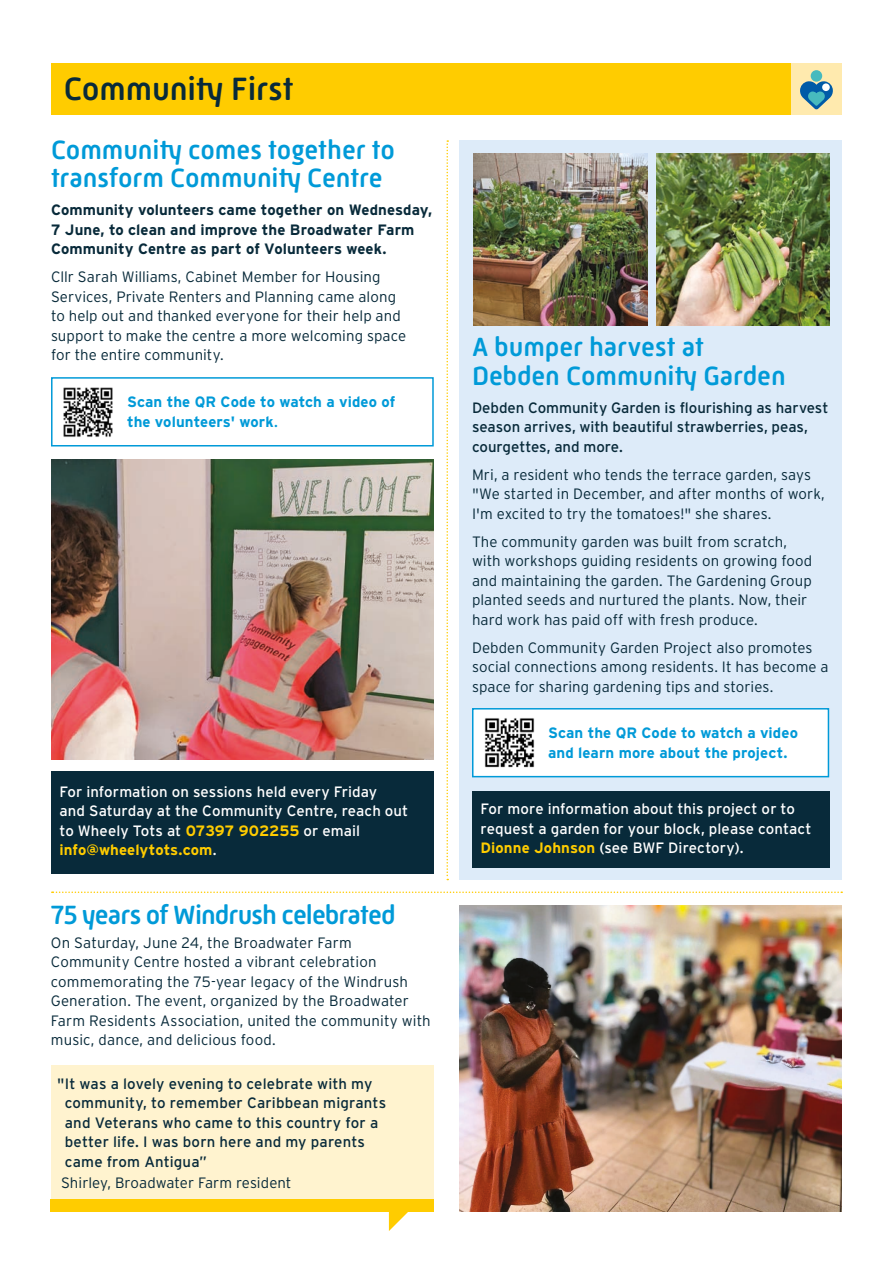
<style>
.page{position:relative;width:893px;height:1263px;background:#fff}
.page>*{position:absolute;margin:0;border:0;box-sizing:border-box;transform-origin:0 0}
.t1{font:500 33px "Mic 32 New Rounded";letter-spacing:-.005em;color:#082a3a}
.t2{font:500 27px/28.5px "Mic 32 New Rounded";letter-spacing:-.005em;color:#009ad8}
.t3{font:500 27px "Mic 32 New Rounded";letter-spacing:-.03em;color:#009ad8}
.t4{font:300 15px/19.5px "Interstate";letter-spacing:.005em;color:#082a3a}
.t5{font:15px/19.5px "Interstate";color:#082a3a}
.t6{font:15px/19.5px "Interstate";letter-spacing:.005em;color:#fff}
.t7{font:700 15px/19.5px "Interstate";letter-spacing:.005em;color:#082a3a}
.t8{font:700 15px/19.5px "Interstate";letter-spacing:.005em;color:#009ad8}
.s1{font-weight:400}
.s2{font-weight:700;color:#fc0}
</style>
<div class="page">
<div style="left:791px;top:64px;width:51px;height:51px;background:#ffeaae"></div>
<svg style="left:389px;top:1212px;width:19px;height:19px"></svg>
<div style="left:51px;top:1199px;width:383px;height:13px;background:#fc0"></div>
<div style="left:51px;top:1065px;width:383px;height:134px;background:#fff3cf"></div>
<img style="left:51px;top:459px;width:383px;height:300px">
<div style="left:459px;top:140px;width:383px;height:740px;background:#ddebf9"></div>
<div style="left:472px;top:791px;width:357px;height:76px;background:#082a3a"></div>
<div style="left:51px;top:64px;width:740px;height:51px;background:#fc0"></div>
<svg style="left:446px;top:140px;width:2px;height:740px"></svg>
<svg style="left:52px;top:891px;width:790px;height:2px"></svg>
<svg style="left:800px;top:81px;width:33px;height:28px"></svg>
<div style="left:811px;top:70px;width:11px;height:12px;background:#47babe;border-radius:50%"></div>
<div style="left:822px;top:83px;width:8px;height:8px;background:#fff;border-radius:50%"></div>
<img style="left:473px;top:153px;width:174px;height:172px">
<img style="left:657px;top:153px;width:172px;height:172px">
<div style="left:51px;top:377px;width:383px;height:69px;border:2px solid #009ad8"></div>
<img style="left:63px;top:387px;width:50px;height:50px">
<div style="left:51px;top:772px;width:383px;height:102px;background:#082a3a"></div>
<div style="left:472px;top:708px;width:357px;height:69px;background:#fff;border:2px solid #009ad8"></div>
<img style="left:484px;top:718px;width:51px;height:50px">
<img style="left:459px;top:906px;width:383px;height:306px">
<h1 class="t1" style="left:64px;top:70px;width:231px">Community First</h1>
<h2 class="t2" style="left:51px;top:135px;width:346px">Community comes together to transform Community Centre</h2>
<p class="t7" style="left:51px;top:200px;width:383px">Community volunteers came together on Wednesday,<br>7 June, to clean and improve the Broadwater Farm<br>Community Centre as part of Volunteers week.</p>
<p class="t4" style="left:51px;top:267px;width:357px">Cllr Sarah Williams, Cabinet Member for Housing Services, Private Renters and Planning came along to help out and thanked everyone for their help and support to make the centre a more welcoming space for the entire community.</p>
<p class="t8" style="left:127px;top:392px;width:270px">Scan the QR Code to watch a video of the volunteers' work<span class="s1">.</span></p>
<p class="t6" style="left:60px;top:781px;width:350px">For information on sessions held every Friday<br>and Saturday at the Community Centre, reach out to Wheely Tots at <span class="s2">07397 902255</span> or email <span class="s2">info@wheelytots.com</span>.</p>
<h2 class="t3" style="left:51px;top:899px;width:346px">75 years of Windrush celebrated</h2>
<p class="t4" style="left:51px;top:933px;width:381px">On Saturday, June 24, the Broadwater Farm Community Centre hosted a vibrant celebration commemorating the 75-year legacy of the Windrush Generation. The event, organized by the Broadwater Farm Residents Association, united the community with music, dance, and delicious food.</p>
<p class="t5" style="left:65px;top:1073px;width:323px;text-indent:-8px">"It was a lovely evening to celebrate with my community, to remember Caribbean migrants and Veterans who came to this country for a better life. I was born here and my parents came from Antigua”</p>
<p class="t4" style="left:61px;top:1173px;width:232px">Shirley, Broadwater Farm resident</p>
<h2 class="t2" style="left:472px;top:333px;width:315px">A bumper harvest at<br>Debden Community Garden</h2>
<p class="t5" style="left:472px;top:398px;width:358px">Debden Community Garden is flourishing as harvest season arrives, with beautiful strawberries, peas, courgettes, and more.</p>
<p class="t4" style="left:472px;top:465px;width:354px">Mri, a resident who tends the terrace garden, says "We started in December, and after months of work,<br>I'm excited to try the tomatoes!" she shares.</p>
<p class="t4" style="left:472px;top:532px;width:342px">The community garden was built from scratch, with workshops guiding residents on growing food and maintaining the garden. The Gardening Group planted seeds and nurtured the plants. Now, their hard work has paid off with fresh produce.</p>
<p class="t4" style="left:472px;top:638px;width:358px">Debden Community Garden Project also promotes social connections among residents. It has become a space for sharing gardening tips and stories.</p>
<p class="t8" style="left:548px;top:723px;width:252px">Scan the QR Code to watch a video and learn more about the project.</p>
<p class="t6" style="left:480px;top:799px;width:333px">For more information about this project or to request a garden for your block, please contact<br><span class="s2">Dionne Johnson</span> (see BWF Directory).</p>
</div>
